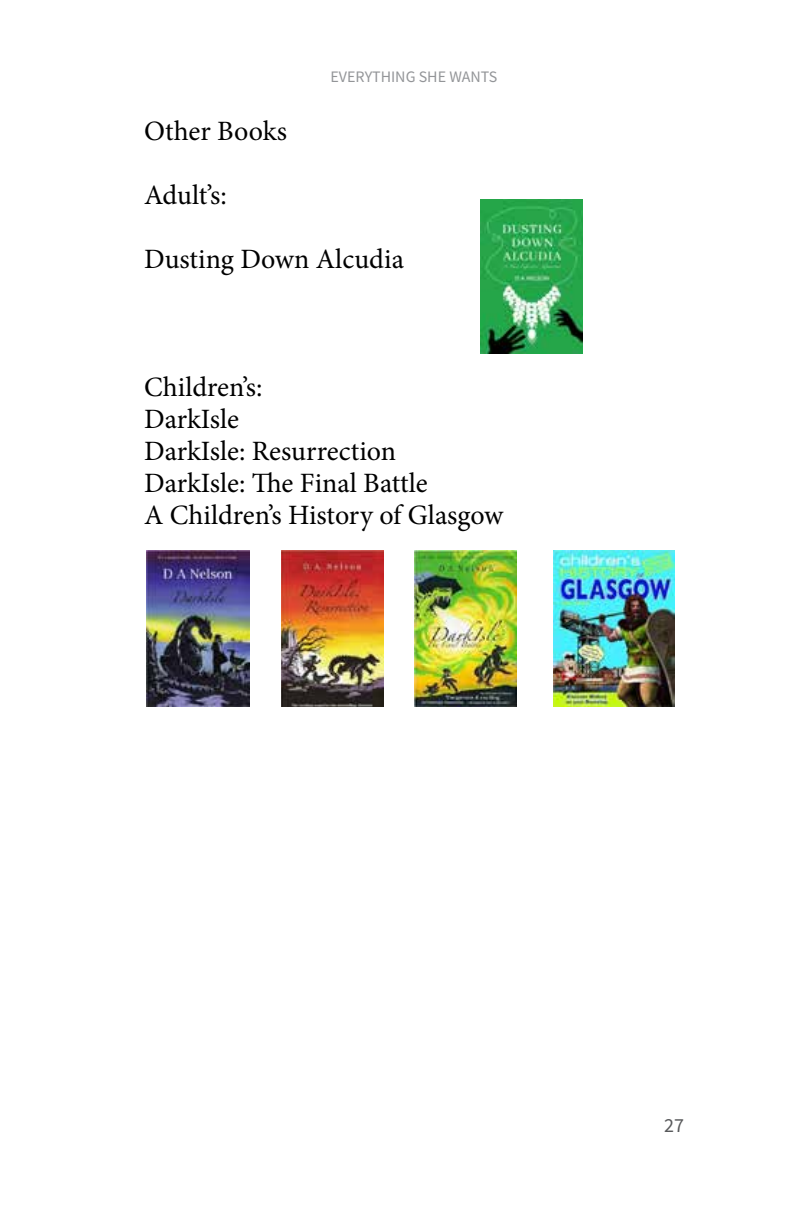
<style>
.page{position:relative;width:792px;height:1224px;background:#fff}
.page>*{position:absolute;margin:0;border:0;box-sizing:border-box;transform-origin:0 0}
.t1{font:28px/32px "Minion Pro";color:#000}
.t2{font:20px "Source Sans Pro";color:#58595b}
.t3{font:16px "Source Sans Pro";color:#939598}
</style>
<div class="page">
<img style="left:147px;top:550px;width:103px;height:156px">
<img style="left:281px;top:550px;width:103px;height:156px">
<img style="left:554px;top:550px;width:121px;height:156px">
<img style="left:414px;top:550px;width:103px;height:156px">
<img style="left:480px;top:200px;width:103px;height:154px">
<p class="t1" style="left:144px;top:115px;width:145px">Other Books</p>
<p class="t1" style="left:144px;top:179px;width:84px">Adult’s:</p>
<p class="t3" style="left:331px;top:67px;width:168px">EVERYTHING SHE WANTS</p>
<p class="t1" style="left:144px;top:243px;width:261px">Dusting Down Alcudia</p>
<p class="t1" style="left:144px;top:371px;width:361px">Children’s:<br>DarkIsle<br>DarkIsle: Resurrection<br>DarkIsle: The Final Battle<br>A Children’s History of Glasgow</p>
<p class="t2" style="left:664px;top:1113px;width:21px">27</p>
</div>
